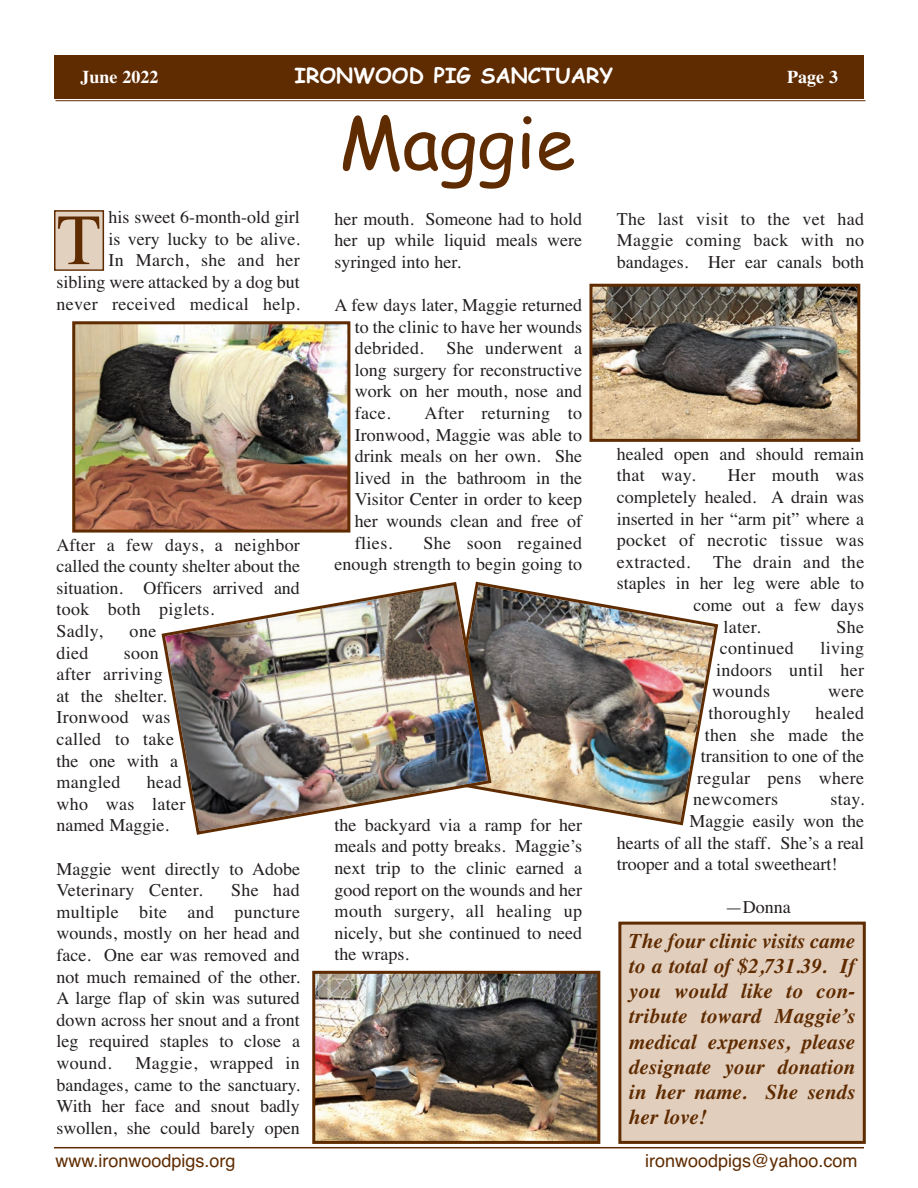
<style>
.page{position:relative;width:918px;height:1188px;background:#fff}
.page>*{position:absolute;margin:0;border:0;box-sizing:border-box;transform-origin:0 0}
.t1{font:72px "Comic Sans MS";color:#5f2b00}
.t2{font:72px "Times";color:#5f2b00}
.t3{font:italic 700 21px/25.2px "Times";color:#5f2b00;text-align:justify}
.t4{font:700 21px "Comic Sans MS";color:#fff}
.t5{font:18px/21.6px "Times";color:#231f20;text-align:justify}
.t6{font:18px/21.6px "Times";letter-spacing:.02em;color:#231f20}
.t7{font:18px "Helvetica";color:#5f2b00}
.t8{font:700 18px "Times";color:#fff}
</style>
<div class="page">
<hr style="left:55px;top:100px;width:810px;height:1px;background:#5f2b00">
<hr style="left:54px;top:1147px;width:810px;height:1px;background:#5f2b00">
<div style="left:54px;top:56px;width:810px;height:43px;background:#5f2b00"></div>
<div style="left:54px;top:210px;width:50px;height:61px;border:2px solid #5f2b00"></div>
<img style="left:76px;top:325px;width:270px;height:204px">
<div style="left:72px;top:321px;width:278px;height:212px;border:3px solid #5f2b00"></div>
<div style="left:621px;top:925px;width:242px;height:216px;background:#e1cebd"></div>
<div style="left:618px;top:922px;width:248px;height:222px;border:3px solid #5f2b00"></div>
<img style="left:593px;top:288px;width:263px;height:150px">
<div style="left:589px;top:284px;width:271px;height:158px;border:3px solid #5f2b00"></div>
<img style="left:493px;top:584px;width:226px;height:242px">
<img style="left:316px;top:975px;width:280px;height:165px">
<div style="left:312px;top:971px;width:288px;height:173px;border:3px solid #5f2b00"></div>
<img style="left:161px;top:581px;width:332px;height:254px">
<svg style="left:55px;top:210px;width:50px;height:61px;background:#d8c3b1"></svg>
<p class="t8" style="left:80px;top:70px;width:79px">June 2022</p>
<p class="t4" style="left:295px;top:66px;width:320px">IRONWOOD PIG SANCTUARY</p>
<p class="t8" style="left:787px;top:70px;width:52px">Page 3</p>
<p class="t5" style="left:56px;top:208px;width:245px;text-align:right">his sweet 6-month-old girl<br>is very lucky to be alive.<br>In March, she and her sibling were attacked by a dog but never received medical help.</p>
<p class="t2" style="left:57px;top:214px;width:45px">T</p>
<p class="t5" style="left:56px;top:535px;width:245px;text-align:left">After a few days, a neighbor called the county shelter about the situation. Officers arrived and took both piglets.<br>Sadly,</p>
<p class="t5" style="left:130px;top:622px;width:28px">one</p>
<p class="t5" style="left:56px;top:643px;width:34px">died</p>
<p class="t6" style="left:56px;top:643px;width:123px;text-indent:67px">soon after arriving at the shelter.<br>Ironwood was called to take the one with a mangled</p>
<p class="t6" style="left:56px;top:773px;width:131px;text-indent:90px">head who was later named Maggie.</p>
<p class="t5" style="left:56px;top:859px;width:245px">Maggie went directly to Adobe<br>Veterinary Center.</p>
<p class="t5" style="left:56px;top:881px;width:245px;text-indent:175px">She had multiple bite and puncture wounds, mostly on her head and face. One ear was removed and not much remained of the other.<br>A large flap of skin was sutured down across her snout and a front leg required staples to close a wound.</p>
<p class="t5" style="left:56px;top:1054px;width:245px;text-indent:79px">Maggie, wrapped in bandages, came to the sanctuary.<br>With her face and snout badly swollen, she could barely open</p>
<p class="t1" style="left:339px;top:102px;width:238px">Maggie</p>
<p class="t5" style="left:335px;top:209px;width:249px">her mouth. Someone had to hold her up while liquid meals were syringed into her.</p>
<p class="t5" style="left:355px;top:296px;width:229px;text-indent:-20px">A few days later, Maggie returned to the clinic to have her wounds debrided.</p>
<p class="t5" style="left:355px;top:339px;width:229px;text-indent:92px">She underwent a long surgery for reconstructive work on her mouth, nose and face.</p>
<p class="t5" style="left:355px;top:404px;width:229px;text-indent:70px">After returning to Ironwood, Maggie was able to drink meals on her own. She lived in the bathroom in the Visitor Center in order to keep her wounds clean and free of flies.</p>
<p class="t5" style="left:335px;top:533px;width:249px;text-align:right">She soon regained<br>enough strength to begin going to</p>
<p class="t5" style="left:335px;top:816px;width:249px">the backyard via a ramp for her meals and potty breaks. Maggie’s next trip to the clinic earned a good report on the wounds and her mouth surgery, all healing up nicely, but she continued to need the wraps.</p>
<p class="t5" style="left:617px;top:209px;width:249px">The last visit to the vet had Maggie coming back with no bandages. Her ear canals both</p>
<p class="t5" style="left:617px;top:445px;width:249px">healed open and should remain that way.</p>
<p class="t5" style="left:617px;top:466px;width:249px;text-indent:111px">Her mouth was completely healed. A drain was inserted in her “arm pit” where a pocket of necrotic tissue was extracted.</p>
<p class="t6" style="left:713px;top:553px;width:153px">The drain and the</p>
<p class="t5" style="left:617px;top:574px;width:249px">staples in her leg were able to</p>
<p class="t5" style="left:693px;top:596px;width:172px">come out a few days</p>
<p class="t5" style="left:723px;top:618px;width:39px">later.</p>
<p class="t5" style="left:837px;top:618px;width:29px">She</p>
<p class="t6" style="left:720px;top:639px;width:75px">continued</p>
<p class="t5" style="left:712px;top:639px;width:154px;text-indent:108px">living indoors until her wounds</p>
<p class="t5" style="left:828px;top:682px;width:38px">were</p>
<p class="t6" style="left:708px;top:704px;width:84px">thoroughly</p>
<p class="t5" style="left:816px;top:704px;width:50px">healed</p>
<p class="t6" style="left:705px;top:726px;width:161px">then she made the</p>
<p class="t5" style="left:701px;top:747px;width:165px">transition to one of the</p>
<p class="t6" style="left:697px;top:769px;width:169px">regular pens where</p>
<p class="t6" style="left:693px;top:790px;width:86px">newcomers</p>
<p class="t5" style="left:831px;top:790px;width:35px">stay.</p>
<p class="t5" style="left:689px;top:812px;width:176px">Maggie easily won the</p>
<p class="t5" style="left:617px;top:834px;width:249px">hearts of all the staff. She’s a real</p>
<p class="t5" style="left:617px;top:855px;width:222px">trooper and a total sweetheart!</p>
<p class="t5" style="left:725px;top:898px;width:67px">—Donna</p>
<p class="t3" style="left:629px;top:930px;width:228px">The four clinic visits came to a total of $2,731.39. If you would like to con&shy;tribute toward Maggie’s medical expenses, please designate your donation in her name. She sends her love!</p>
<p class="t7" style="left:55px;top:1154px;width:182px">www.ironwoodpigs.org</p>
<p class="t7" style="left:645px;top:1154px;width:214px">ironwoodpigs@yahoo.com</p>
</div>
